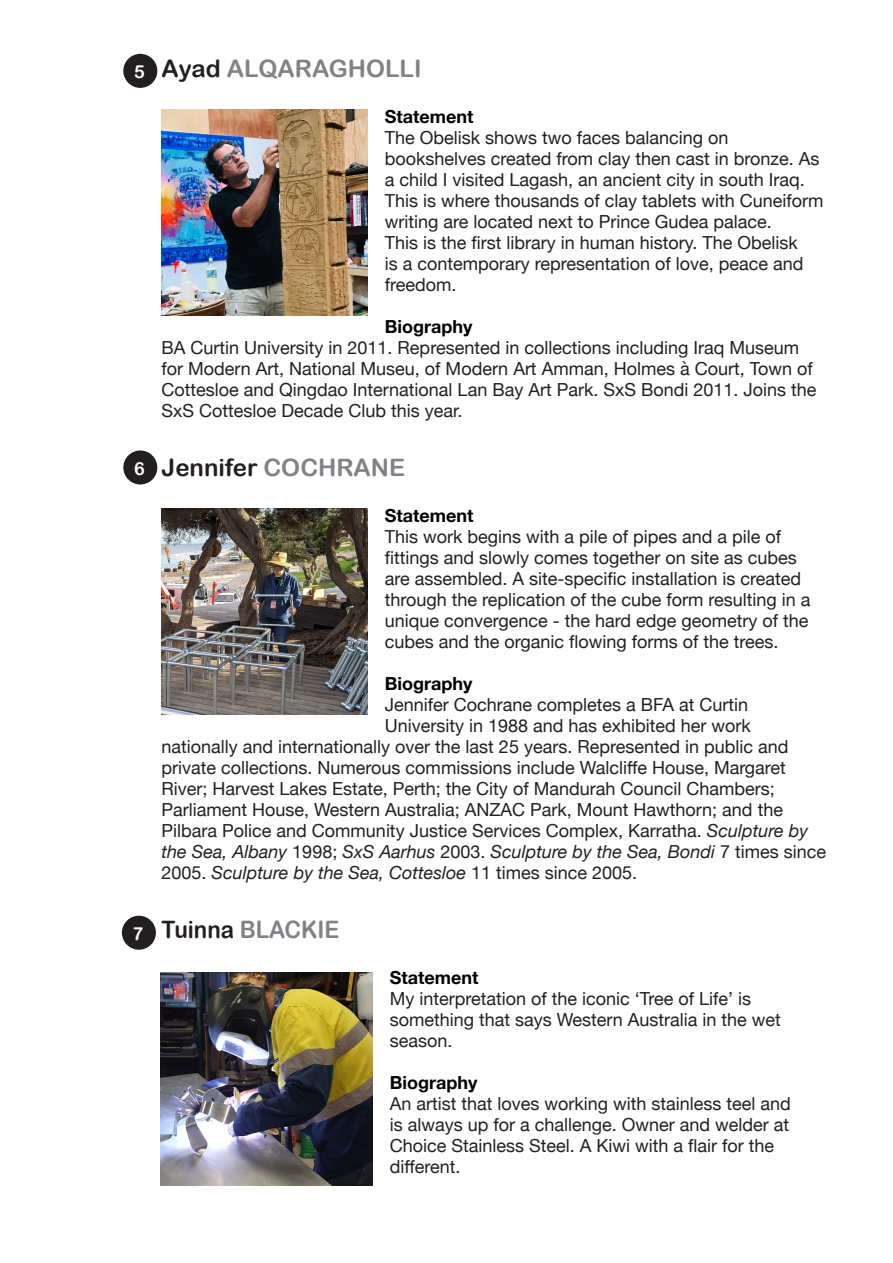
<style>
.page{position:relative;width:893px;height:1263px;background:#fff}
.page>*{position:absolute;margin:0;border:0;box-sizing:border-box;transform-origin:0 0}
.t1{font:24px "Arial Rounded MT Bold";color:#808285}
.t2{font:24px "Arial Rounded MT Bold";color:#231f20}
.t3{font:24px "Arial Rounded MT Bold";color:#808285;scale:.93 1}
.t4{font:18px/21px "Helvetica Neue";color:#231f20}
.t5{font:italic 18px "Helvetica Neue";color:#231f20}
.t6{font:700 18px "Helvetica Neue";color:#000}
.t7{font:18px "Arial Rounded MT Bold";color:#fff}
.s1{color:#231f20}
.s2{color:#808285}
.s3{font-style:italic}
.s4{font-style:normal}
</style>
<div class="page">
<img style="left:162px;top:109px;width:206px;height:206px">
<img style="left:162px;top:508px;width:206px;height:206px">
<img style="left:160px;top:972px;width:213px;height:213px">
<div style="left:124px;top:55px;width:33px;height:32px;background:#231f20;border-radius:50%"></div>
<div style="left:123px;top:54px;width:34px;height:34px;border:2px solid #231f20;border-radius:50%"></div>
<div style="left:124px;top:451px;width:33px;height:33px;background:#231f20;border-radius:50%"></div>
<div style="left:123px;top:450px;width:34px;height:34px;border:2px solid #231f20;border-radius:50%"></div>
<div style="left:123px;top:916px;width:32px;height:33px;background:#231f20;border-radius:50%"></div>
<div style="left:122px;top:916px;width:34px;height:34px;border:2px solid #231f20;border-radius:50%"></div>
<p class="t7" style="left:134px;top:61px;width:12px">5</p>
<p class="t7" style="left:134px;top:458px;width:12px">6</p>
<p class="t7" style="left:133px;top:923px;width:12px">7</p>
<p class="t1" style="left:162px;top:54px;width:261px"><span class="s1">Ayad</span> ALQARAGHOLLI</p>
<p class="t6" style="left:385px;top:103px;width:90px">Statement</p>
<p class="t4" style="left:385px;top:128px;width:440px">The Obelisk shows two faces balancing on bookshelves created from clay then cast in bronze. As a child I visited Lagash, an ancient city in south Iraq.<br>This is where thousands of clay tablets with Cuneiform writing are located next to Prince Gudea palace.<br>This is the first library in human history. The Obelisk<br>is a contemporary representation of love, peace and freedom.</p>
<p class="t6" style="left:385px;top:313px;width:89px">Biography</p>
<p class="t4" style="left:162px;top:338px;width:656px">BA Curtin University in 2011. Represented in collections including Iraq Museum for Modern Art, National Museu, of Modern Art Amman, Holmes à Court, Town of Cottesloe and Qingdao International Lan Bay Art Park. SxS Bondi 2011. Joins the SxS Cottesloe Decade Club this year.</p>
<p class="t2" style="left:162px;top:453px;width:245px">Jennifer <span class="s2">COCHRANE</span></p>
<p class="t6" style="left:385px;top:502px;width:90px">Statement</p>
<p class="t4" style="left:385px;top:527px;width:427px">This work begins with a pile of pipes and a pile of fittings and slowly comes together on site as cubes are assembled. A site-specific installation is created through the replication of the cube form resulting in a unique convergence - the hard edge geometry of the cubes and the organic flowing forms of the trees.</p>
<p class="t6" style="left:385px;top:670px;width:89px">Biography</p>
<p class="t4" style="left:385px;top:695px;width:365px">Jennifer Cochrane completes a BFA at Curtin</p>
<p class="t4" style="left:385px;top:716px;width:368px">University in 1988 and has exhibited her work</p>
<p class="t4" style="left:162px;top:737px;width:628px">nationally and internationally over the last 25 years. Represented in public and</p>
<p class="t4" style="left:162px;top:758px;width:626px">private collections. Numerous commissions include Walcliffe House, Margaret</p>
<p class="t4" style="left:162px;top:779px;width:615px">River; Harvest Lakes Estate, Perth; the City of Mandurah Council Chambers;</p>
<p class="t4" style="left:162px;top:800px;width:623px">Parliament House, Western Australia; ANZAC Park, Mount Hawthorn; and the</p>
<p class="t4" style="left:162px;top:821px;width:648px">Pilbara Police and Community Justice Services Complex, Karratha. <span class="s3">Sculpture by</span></p>
<p class="t5" style="left:162px;top:839px;width:666px">the Sea, Albany <span class="s4">1998;</span> SxS Aarhus <span class="s4">2003.</span> Sculpture by the Sea, Bondi <span class="s4">7 times since</span></p>
<p class="t5" style="left:162px;top:860px;width:477px"><span class="s4">2005.</span> Sculpture by the Sea, Cottesloe <span class="s4">11 times since 2005.</span></p>
<p class="t3" style="left:162px;top:915px;width:193px"><span class="s1">Tuinna</span> BLACKIE</p>
<p class="t6" style="left:390px;top:964px;width:90px">Statement</p>
<p class="t4" style="left:390px;top:989px;width:393px">My interpretation of the iconic ‘Tree of Life’ is something that says Western Australia in the wet season.</p>
<p class="t6" style="left:390px;top:1069px;width:89px">Biography</p>
<p class="t4" style="left:390px;top:1094px;width:403px">An artist that loves working with stainless teel and is always up for a challenge. Owner and welder at Choice Stainless Steel. A Kiwi with a flair for the different.</p>
</div>
